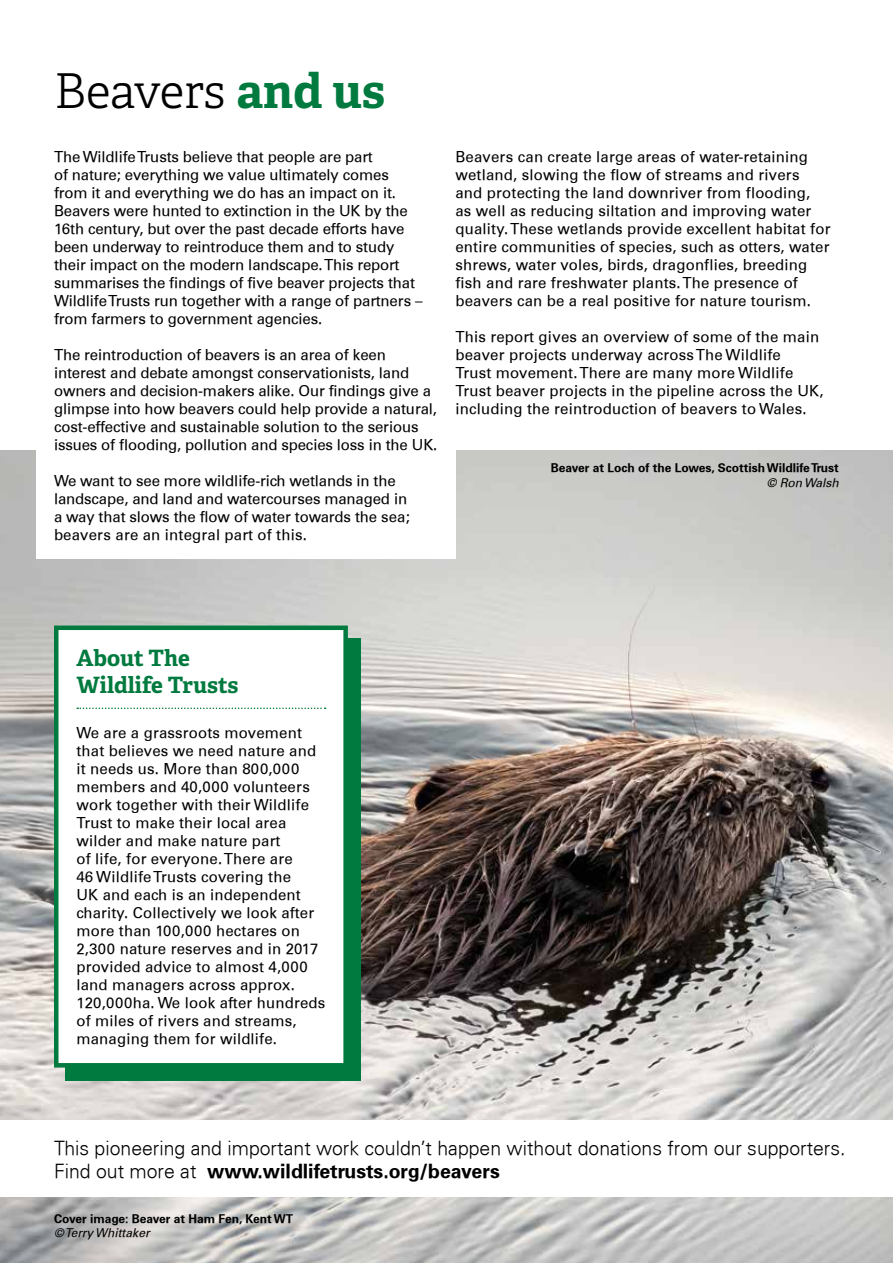
<style>
.page{position:relative;width:893px;height:1263px;background:#fff}
.page>*{position:absolute;margin:0;border:0;box-sizing:border-box;transform-origin:0 0}
.t1{font:300 48px "Adelle";letter-spacing:-.01em;color:#000}
.t2{font:700 22.5px/27px "Adelle";color:#007a3e}
.t3{font:300 19.35px/23.2px "Univers";color:#000}
.t4{font:15px/18px "Univers";letter-spacing:.01em;color:#000}
.t5{font:15px/18px "Univers";letter-spacing:-.01em;color:#000}
.t6{font:700 12px "Univers";color:#000}
.t7{font:italic 12px "Univers";color:#000}
.s1{font-weight:700;color:#007a3e}
.s2{font-weight:700}
</style>
<div class="page">
<img style="left:0;top:450px;width:893px;height:813px">
<div style="left:36px;top:396px;width:419px;height:162px;background:#fff"></div>
<div style="left:65px;top:638px;width:295px;height:443px;background:#007a3e"></div>
<div style="left:56px;top:628px;width:290px;height:437px;background:#fff"></div>
<svg style="left:77px;top:707px;width:249px;height:2px"></svg>
<div style="left:54px;top:625px;width:294px;height:442px;border:4px solid #007a3e"></div>
<div style="left:0;top:1120px;width:893px;height:77px;background:#fff"></div>
<h1 class="t1" style="left:54px;top:57px;width:333px">Beavers <span class="s1">and us</span></h1>
<p class="t5" style="left:54px;top:148px;width:370px">The Wildlife Trusts believe that people are part<br>of nature; everything we value ultimately comes from it and everything we do has an impact on it.<br>Beavers were hunted to extinction in the UK by the 16th century, but over the past decade efforts have been underway to reintroduce them and to study their impact on the modern landscape. This report summarises the findings of five beaver projects that Wildlife Trusts run together with a range of partners – from farmers to government agencies.</p>
<p class="t5" style="left:54px;top:346px;width:385px">The reintroduction of beavers is an area of keen interest and debate amongst conservationists, land owners and decision-makers alike. Our findings give a glimpse into how beavers could help provide a natural, cost-effective and sustainable solution to the serious issues of flooding, pollution and species loss in the UK.</p>
<p class="t5" style="left:54px;top:472px;width:357px">We want to see more wildlife-rich wetlands in the landscape, and land and watercourses managed in a way that slows the flow of water towards the sea; beavers are an integral part of this.</p>
<p class="t4" style="left:455px;top:148px;width:376px">Beavers can create large areas of water-retaining wetland, slowing the flow of streams and rivers<br>and protecting the land downriver from flooding,<br>as well as reducing siltation and improving water quality. These wetlands provide excellent habitat for entire communities of species, such as otters, water shrews, water voles, birds, dragonflies, breeding fish and rare freshwater plants. The presence of beavers can be a real positive for nature tourism.</p>
<p class="t4" style="left:455px;top:328px;width:369px">This report gives an overview of some of the main beaver projects underway across The Wildlife<br>Trust movement. There are many more Wildlife Trust beaver projects in the pipeline across the UK, including the reintroduction of beavers to Wales.</p>
<p class="t6" style="left:551px;top:461px;width:290px">Beaver at Loch of the Lowes, Scottish Wildlife Trust</p>
<p class="t7" style="left:767px;top:475px;width:74px">© Ron Walsh</p>
<h2 class="t2" style="left:76px;top:645px;width:164px">About The<br>Wildlife Trusts</h2>
<p class="t4" style="left:76px;top:724px;width:250px">We are a grassroots movement that believes we need nature and it needs us. More than 800,000 members and 40,000 volunteers work together with their Wildlife<br>Trust to make their local area wilder and make nature part<br>of life, for everyone. There are<br>46 Wildlife Trusts covering the<br>UK and each is an independent charity. Collectively we look after more than 100,000 hectares on<br>2,300 nature reserves and in 2017 provided advice to almost 4,000 land managers across approx.<br>120,000ha. We look after hundreds of miles of rivers and streams, managing them for wildlife.</p>
<p class="t3" style="left:54px;top:1136px;width:793px">This pioneering and important work couldn’t happen without donations from our supporters.<br>Find out more at <span class="s2">www.wildlifetrusts.org/beavers</span></p>
<p class="t6" style="left:54px;top:1211px;width:241px">Cover image: Beaver at Ham Fen, Kent WT</p>
<p class="t7" style="left:54px;top:1226px;width:97px">© Terry Whittaker</p>
</div>
